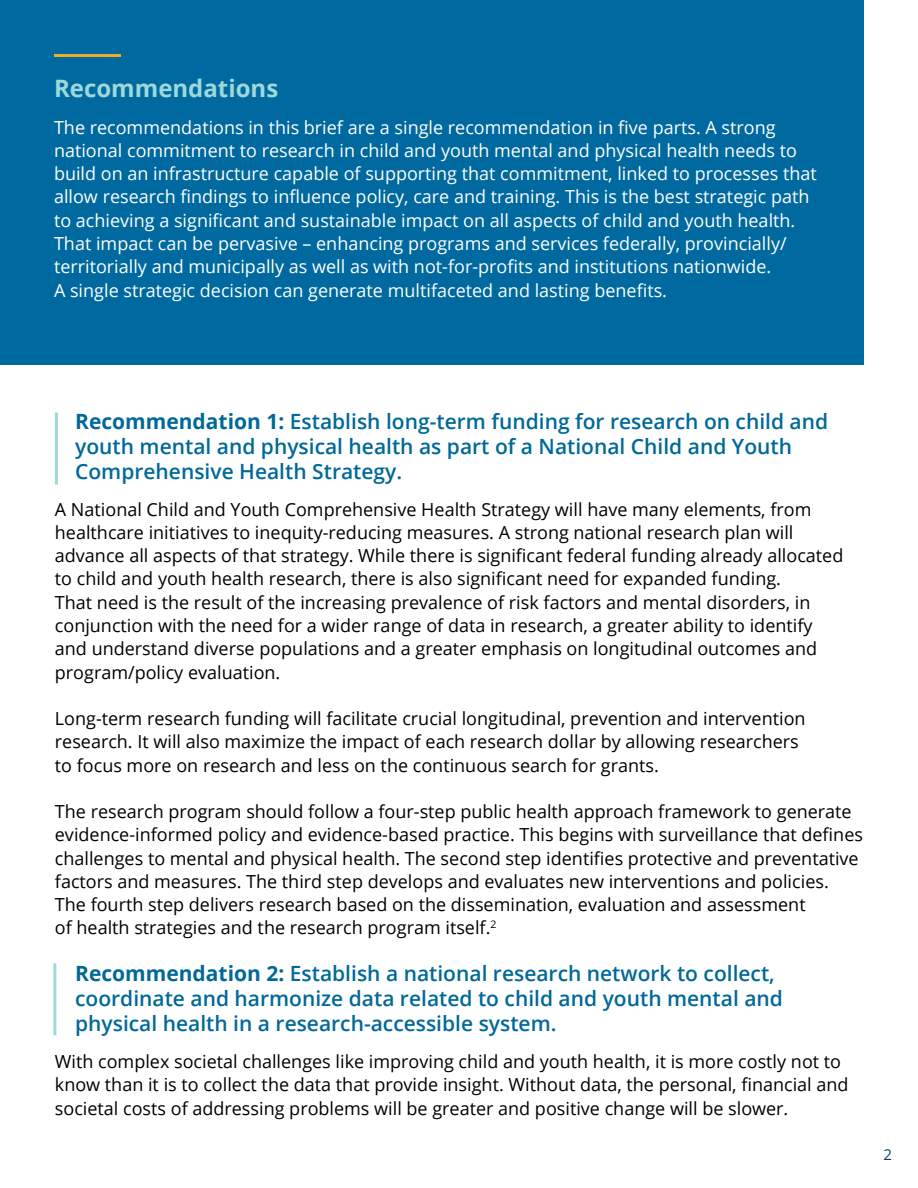
<style>
.page{position:relative;width:918px;height:1188px;background:#fff}
.page>*{position:absolute;margin:0;border:0;box-sizing:border-box;transform-origin:0 0}
.t1{font:700 24px "Open Sans";color:#9dd8db}
.t2{font:600 21px/25.2px "Open Sans";color:#006999}
.t3{font:18px/23.2px "Open Sans";color:#000}
.t4{font:18px/23.2px "Open Sans";color:#fff}
.t5{font:15px "Open Sans";color:#0d405e}
.s1{font-weight:700}
</style>
<div class="page">
<div style="left:0;top:0;width:864px;height:364px;background:#006aa0"></div>
<hr style="left:54px;top:54px;width:67px;height:3px;background:#f3ab27">
<hr style="left:55px;top:413px;width:3px;height:72px;background:#9dd8db">
<hr style="left:53px;top:963px;width:3px;height:72px;background:#9dd8db">
<h1 class="t1" style="left:54px;top:71px;width:226px">Recommendations</h1>
<p class="t4" style="left:54px;top:115px;width:764px">The recommendations in this brief are a single recommendation in five parts. A strong national commitment to research in child and youth mental and physical health needs to build on an infrastructure capable of supporting that commitment, linked to processes that allow research findings to influence policy, care and training. This is the best strategic path to achieving a significant and sustainable impact on all aspects of child and youth health.<br>That impact can be pervasive – enhancing programs and services federally, provincially/ territorially and municipally as well as with not-for-profits and institutions nationwide.<br>A single strategic decision can generate multifaceted and lasting benefits.</p>
<p class="t2" style="left:75px;top:408px;width:755px"><span class="s1">Recommendation 1:</span> Establish long-term funding for research on child and youth mental and physical health as part of a National Child and Youth<br>Comprehensive Health Strategy.</p>
<p class="t3" style="left:55px;top:497px;width:790px">A National Child and Youth Comprehensive Health Strategy will have many elements, from healthcare initiatives to inequity-reducing measures. A strong national research plan will advance all aspects of that strategy. While there is significant federal funding already allocated to child and youth health research, there is also significant need for expanded funding.<br>That need is the result of the increasing prevalence of risk factors and mental disorders, in conjunction with the need for a wider range of data in research, a greater ability to identify and understand diverse populations and a greater emphasis on longitudinal outcomes and program/policy evaluation.</p>
<p class="t3" style="left:55px;top:706px;width:752px">Long-term research funding will facilitate crucial longitudinal, prevention and intervention research. It will also maximize the impact of each research dollar by allowing researchers to focus more on research and less on the continuous search for grants.</p>
<p class="t3" style="left:55px;top:799px;width:810px">The research program should follow a four-step public health approach framework to generate evidence-informed policy and evidence-based practice. This begins with surveillance that defines challenges to mental and physical health. The second step identifies protective and preventative factors and measures. The third step develops and evaluates new interventions and policies.<br>The fourth step delivers research based on the dissemination, evaluation and assessment<br>of health strategies and the research program itself.<sup>2</sup></p>
<p class="t2" style="left:75px;top:960px;width:709px"><span class="s1">Recommendation 2:</span> Establish a national research network to collect, coordinate and harmonize data related to child and youth mental and physical health in a research-accessible system.</p>
<p class="t3" style="left:55px;top:1050px;width:795px">With complex societal challenges like improving child and youth health, it is more costly not to know than it is to collect the data that provide insight. Without data, the personal, financial and societal costs of addressing problems will be greater and positive change will be slower.</p>
<p class="t5" style="left:884px;top:1144px;width:10px">2</p>
</div>
